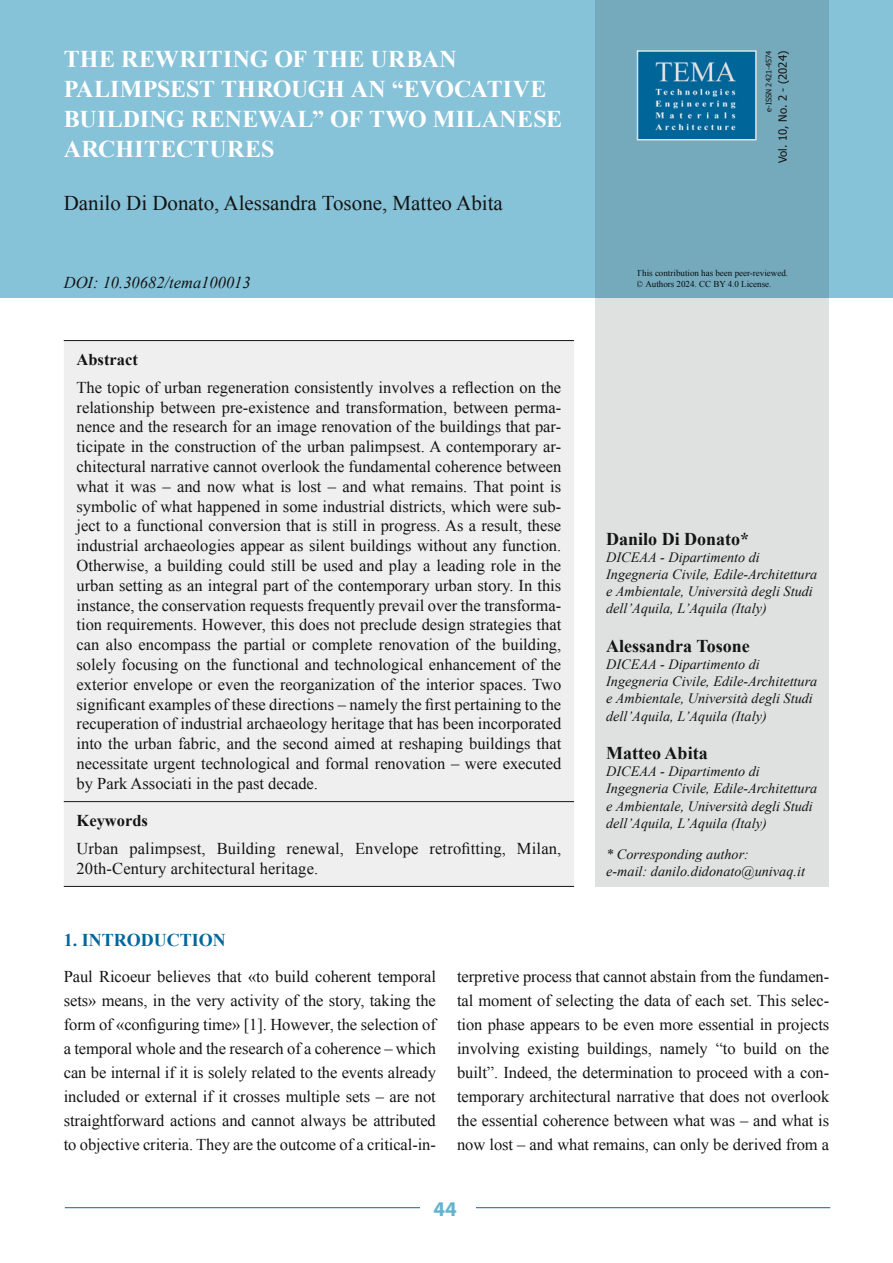
<style>
.page{position:relative;width:893px;height:1263px;background:#fff}
.page>*{position:absolute;margin:0;border:0;box-sizing:border-box;transform-origin:0 0}
.TITOLO_ARTICOLO{font:700 24px/30px "Times New Roman";letter-spacing:.005em;color:#fff}
.FIRME{font:21px "Times New Roman";color:#131413}
.t1{font:700 21px "Myriad Pro";color:#62b4ce}
.AUTORI{font:700 18px "Times New Roman";color:#131413}
.TITOLO_1_Livello{font:700 18px "Times New Roman";color:#00669c}
.TESTO_ABSTRACT{font:16.5px/19.8px "Times New Roman";letter-spacing:.01em;color:#131413;text-align:justify}
.TESTO_noRIENTRO{font:16.5px/24px "Times New Roman";letter-spacing:-.005em;color:#131413;text-align:justify}
.DOI{font:italic 16.5px "Times New Roman";color:#131413}
.HIGHLIGHTS{font:700 16.5px "Times New Roman";color:#131413}
.REFERENZE_AUTORI{font:italic 14.25px/17.1px "Times New Roman";color:#131413}
.t2{font:11.25px "Tahoma";color:#131413}
.t3{font:9px/10.8px "Times New Roman";color:#131413}
.t4{font:7.5px "Tahoma";color:#131413}
</style>
<div class="page">
<div style="left:0;top:0;width:893px;height:298px;background:#86c2d8"></div>
<svg style="left:595px;top:0;width:234px;height:887px;fill:#dfe0e0"></svg>
<img style="left:640px;top:53px;width:114px;height:84px">
<div style="left:637px;top:50px;width:120px;height:90px;border:2px solid #dfe0e0"></div>
<hr style="left:65px;top:1207px;width:765px;height:1px;background:#00669c">
<div style="left:420px;top:1195px;width:55px;height:25px;background:#fff"></div>
<div style="left:64px;top:341px;width:510px;height:545px;background:#efeff0"></div>
<hr style="left:64px;top:340px;width:510px;height:1px;background:#131413">
<hr style="left:64px;top:801px;width:510px;height:1px;background:#131413">
<hr style="left:64px;top:886px;width:510px;height:1px;background:#131413">
<p class="TITOLO_ARTICOLO" style="left:64px;top:44px;width:500px">THE REWRITING OF THE URBAN<br>PALIMPSEST THROUGH AN “EVOCATIVE<br>BUILDING RENEWAL” OF TWO MILANESE<br>ARCHITECTURES</p>
<p class="FIRME" style="left:64px;top:189px;width:441px">Danilo Di Donato, Alessandra Tosone, Matteo Abita</p>
<p class="DOI" style="left:64px;top:271px;width:188px">DOI: 10.30682/tema100013</p>
<p class="HIGHLIGHTS" style="left:77px;top:348px;width:63px">Abstract</p>
<p class="TESTO_ABSTRACT" style="left:77px;top:377px;width:486px">The topic of urban regeneration consistently involves a reflection on the relationship between pre-existence and transformation, between perma&shy;nence and the research for an image renovation of the buildings that par&shy;ticipate in the construction of the urban palimpsest. A contemporary ar&shy;chitectural narrative cannot overlook the fundamental coherence between what it was – and now what is lost – and what remains. That point is symbolic of what happened in some industrial districts, which were sub&shy;ject to a functional conversion that is still in progress. As a result, these industrial archaeologies appear as silent buildings without any function.<br>Otherwise, a building could still be used and play a leading role in the urban setting as an integral part of the contemporary urban story. In this instance, the conservation requests frequently prevail over the transforma&shy;tion requirements. However, this does not preclude design strategies that can also encompass the partial or complete renovation of the building, solely focusing on the functional and technological enhancement of the exterior envelope or even the reorganization of the interior spaces. Two significant examples of these directions – namely the first pertaining to the recuperation of industrial archaeology heritage that has been incorporated into the urban fabric, and the second aimed at reshaping buildings that necessitate urgent technological and formal renovation – were executed by Park Associati in the past decade.</p>
<p class="HIGHLIGHTS" style="left:77px;top:809px;width:73px">Keywords</p>
<p class="TESTO_ABSTRACT" style="left:77px;top:838px;width:486px">Urban palimpsest, Building renewal, Envelope retrofitting, Milan,<br>20th-Century architectural heritage.</p>
<p class="t4" style="left:764px;top:111px;width:62px;rotate:-90deg">e-ISSN 2421-4574</p>
<p class="t2" style="left:775px;top:163px;width:113px;rotate:-90deg">Vol. 10, No. 2 - (2024)</p>
<p class="t3" style="left:637px;top:268px;width:153px">This contribution has been peer-reviewed. © Authors 2024. CC BY 4.0 License.</p>
<p class="AUTORI" style="left:606px;top:526px;width:145px">Danilo Di Donato*</p>
<p class="REFERENZE_AUTORI" style="left:606px;top:548px;width:213px">DICEAA - Dipartimento di Ingegneria Civile, Edile-Architettura e Ambientale, Università degli Studi dell’Aquila, L’Aquila (Italy)</p>
<p class="AUTORI" style="left:606px;top:634px;width:145px">Alessandra Tosone</p>
<p class="REFERENZE_AUTORI" style="left:606px;top:655px;width:213px">DICEAA - Dipartimento di Ingegneria Civile, Edile-Architettura e Ambientale, Università degli Studi dell’Aquila, L’Aquila (Italy)</p>
<p class="AUTORI" style="left:606px;top:741px;width:103px">Matteo Abita</p>
<p class="REFERENZE_AUTORI" style="left:606px;top:763px;width:213px">DICEAA - Dipartimento di Ingegneria Civile, Edile-Architettura e Ambientale, Università degli Studi dell’Aquila, L’Aquila (Italy)</p>
<p class="REFERENZE_AUTORI" style="left:606px;top:845px;width:144px">* Corresponding author:</p>
<p class="REFERENZE_AUTORI" style="left:606px;top:862px;width:200px">e-mail: danilo.didonato@univaq.it</p>
<p class="TITOLO_1_Livello" style="left:64px;top:927px;width:163px">1. INTRODUCTION</p>
<p class="TESTO_noRIENTRO" style="left:64px;top:964px;width:374px">Paul Ricoeur believes that «to build coherent temporal sets» means, in the very activity of the story, taking the form of «configuring time» [1]. However, the selection of a temporal whole and the research of a coherence – which can be internal if it is solely related to the events already included or external if it crosses multiple sets – are not straightforward actions and cannot always be attributed to objective criteria. They are the outcome of a critical-in-</p>
<p class="TESTO_noRIENTRO" style="left:457px;top:964px;width:374px">terpretive process that cannot abstain from the fundamen&shy;tal moment of selecting the data of each set. This selec&shy;tion phase appears to be even more essential in projects involving existing buildings, namely “to build on the built”. Indeed, the determination to proceed with a con&shy;temporary architectural narrative that does not overlook the essential coherence between what was – and what is now lost – and what remains, can only be derived from a</p>
<p class="t1" style="left:434px;top:1195px;width:25px">44</p>
</div>
